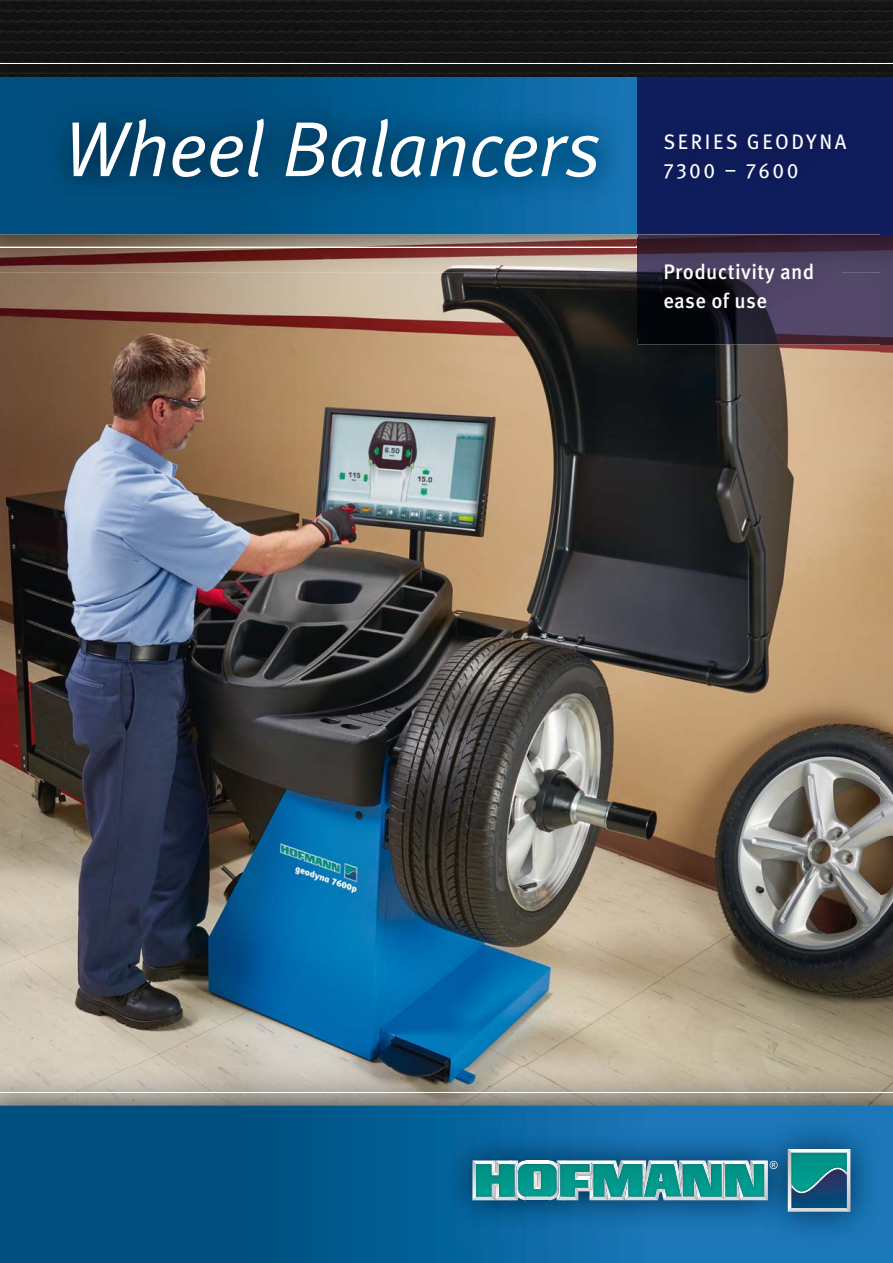
<style>
.page{position:relative;width:893px;height:1263px;background:#fff}
.page>*{position:absolute;margin:0;border:0;box-sizing:border-box;transform-origin:0 0}
.t1{font:italic 78px "Meta Pro";letter-spacing:-.025em;color:#fff}
.t2{font:500 21px/28.5px "Meta Pro";letter-spacing:.02em;color:#fff}
.t3{font:21px/28.5px "Meta Pro";letter-spacing:.12em;color:#fff;scale:.96 1}
</style>
<div class="page">
<img style="left:0;top:273px;width:893px;height:833px">
<img style="left:0;top:234px;width:638px;height:39px">
<svg style="left:0;top:77px;width:638px;height:157px;background:#04598e"></svg>
<img style="left:43px;top:92px;width:583px;height:115px">
<hr style="left:0;top:247px;width:638px;height:1px;background:#fff">
<img style="left:638px;top:234px;width:242px;height:110px">
<div style="left:638px;top:77px;width:255px;height:157px;background:#101e5e"></div>
<img style="left:636px;top:237px;width:205px;height:100px">
<img style="left:637px;top:105px;width:1px;height:102px">
<img style="left:0;top:0;width:893px;height:77px">
<hr style="left:0;top:63px;width:893px;height:1px;background:#fff">
<img style="left:880px;top:235px;width:13px;height:696px">
<svg style="left:880px;top:234px;width:13px;height:1px"></svg>
<svg style="left:0;top:1106px;width:893px;height:157px;background:#04598d"></svg>
<hr style="left:0;top:1092px;width:893px;height:1px;background:#fff">
<img style="left:442px;top:1118px;width:439px;height:124px">
<svg style="left:526px;top:1196px;width:23px;height:4px"></svg>
<hr style="left:526px;top:1160px;width:23px;height:4px;background:#fff">
<svg style="left:472px;top:1160px;width:54px;height:40px"></svg>
<img style="left:476px;top:1164px;width:38px;height:32px">
<img style="left:518px;top:1164px;width:31px;height:32px">
<svg style="left:788px;top:1149px;width:62px;height:63px"></svg>
<img style="left:791px;top:1153px;width:56px;height:16px">
<svg style="left:549px;top:1160px;width:229px;height:40px;background:#49a7a5"></svg>
<img style="left:680px;top:1164px;width:3px;height:24px">
<img style="left:679px;top:1166px;width:3px;height:17px">
<img style="left:791px;top:1169px;width:56px;height:39px">
<h1 class="t1" style="left:64px;top:121px;width:540px">Wheel Balancers</h1>
<p class="t3" style="left:663px;top:130px;width:192px">SERIES GEODYNA<br>7300 – 7600</p>
<p class="t2" style="left:663px;top:260px;width:153px">Productivity and ease of use</p>
</div>
